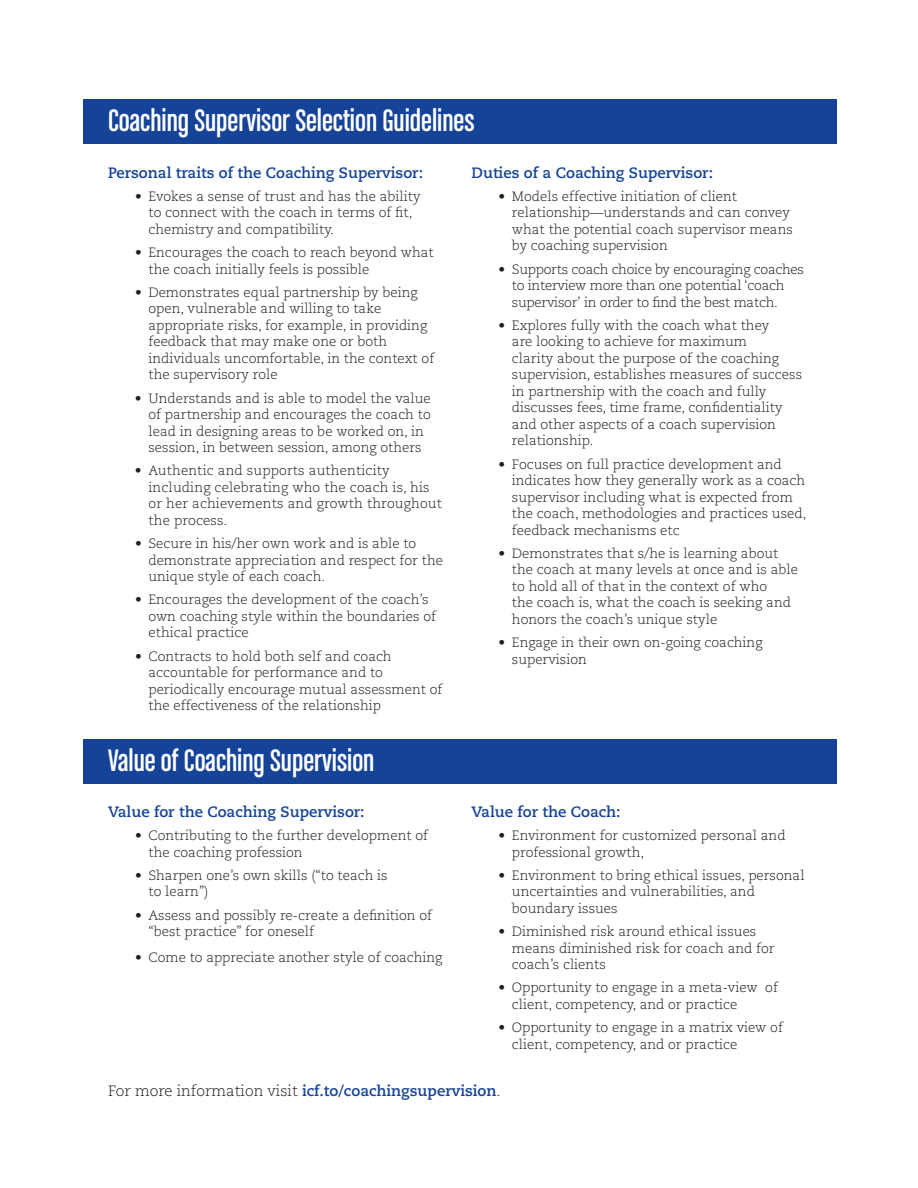
<style>
.page{position:relative;width:918px;height:1188px;background:#fff}
.page>*{position:absolute;margin:0;border:0;box-sizing:border-box;transform-origin:0 0}
.t1{font:33px "Chalet Comprime Cologne Sixty";color:#fff}
.t2{font:700 15px "Caecilia LT Std";color:#154398}
.t3{font:300 13.5px/16.5px "Caecilia LT Std";color:#231f20}
.t4{font:300 13.5px/16.5px "Caecilia LT Std";letter-spacing:-.02em;color:#231f20}
.s1{font-weight:300;color:#231f20}
</style>
<div class="page">
<div style="left:83px;top:99px;width:753px;height:45px;background:#154398"></div>
<div style="left:83px;top:739px;width:753px;height:45px;background:#154398"></div>
<h1 class="t1" style="left:108px;top:102px;width:368px">Coaching Supervisor Selection Guidelines</h1>
<p class="t2" style="left:108px;top:164px;width:317px">Personal traits of the Coaching Supervisor:</p>
<p class="t3" style="left:148px;top:188px;width:274px;text-indent:-14px">• Evokes a sense of trust and has the ability to connect with the coach in terms of fit, chemistry and compatibility.</p>
<p class="t3" style="left:148px;top:245px;width:287px;text-indent:-14px">• Encourages the coach to reach beyond what the coach initially feels is possible</p>
<p class="t3" style="left:148px;top:284px;width:287px;text-indent:-13px">• Demonstrates equal partnership by being open, vulnerable and willing to take appropriate risks, for example, in providing feedback that may make one or both individuals uncomfortable, in the context of the supervisory role</p>
<p class="t3" style="left:148px;top:390px;width:284px;text-indent:-14px">• Understands and is able to model the value of partnership and encourages the coach to lead in designing areas to be worked on, in session, in between session, among others</p>
<p class="t3" style="left:148px;top:463px;width:295px;text-indent:-14px">• Authentic and supports authenticity including celebrating who the coach is, his or her achievements and growth throughout the process.</p>
<p class="t3" style="left:148px;top:536px;width:296px;text-indent:-14px">• Secure in his/her own work and is able to demonstrate appreciation and respect for the unique style of each coach.</p>
<p class="t3" style="left:148px;top:592px;width:289px;text-indent:-14px">• Encourages the development of the coach’s own coaching style within the boundaries of ethical practice</p>
<p class="t3" style="left:148px;top:648px;width:296px;text-indent:-14px">• Contracts to hold both self and coach accountable for performance and to periodically encourage mutual assessment of the effectiveness of the relationship</p>
<p class="t2" style="left:471px;top:164px;width:243px">Duties of a Coaching Supervisor:</p>
<p class="t3" style="left:512px;top:188px;width:283px;text-indent:-14px">• Models effective initiation of client relationship—understands and can convey what the potential coach supervisor means by coaching supervision</p>
<p class="t4" style="left:512px;top:261px;width:294px;text-indent:-14px">• Supports coach choice by encouraging coaches to interview more than one potential ‘coach supervisor’ in order to find the best match.</p>
<p class="t3" style="left:512px;top:317px;width:292px;text-indent:-14px">• Explores fully with the coach what they<br>are looking to achieve for maximum<br>clarity about the purpose of the coaching supervision, establishes measures of success in partnership with the coach and fully discusses fees, time frame, confidentiality and other aspects of a coach supervision relationship.</p>
<p class="t3" style="left:512px;top:456px;width:296px;text-indent:-14px">• Focuses on full practice development and indicates how they generally work as a coach supervisor including what is expected from the coach, methodologies and practices used, feedback mechanisms etc</p>
<p class="t3" style="left:512px;top:545px;width:288px;text-indent:-14px">• Demonstrates that s/he is learning about the coach at many levels at once and is able to hold all of that in the context of who<br>the coach is, what the coach is seeking and honors the coach’s unique style</p>
<p class="t3" style="left:512px;top:635px;width:252px;text-indent:-14px">• Engage in their own on-going coaching supervision</p>
<h1 class="t1" style="left:108px;top:742px;width:268px">Value of Coaching Supervision</h1>
<p class="t2" style="left:108px;top:803px;width:258px">Value for the Coaching Supervisor:</p>
<p class="t3" style="left:148px;top:828px;width:281px;text-indent:-14px">• Contributing to the further development of the coaching profession</p>
<p class="t3" style="left:148px;top:867px;width:241px;text-indent:-14px">• Sharpen one’s own skills (“to teach is to learn”)</p>
<p class="t3" style="left:148px;top:907px;width:285px;text-indent:-14px">• Assess and possibly re-create a definition of “best practice” for oneself</p>
<p class="t3" style="left:135px;top:950px;width:309px">• Come to appreciate another style of coaching</p>
<p class="t2" style="left:471px;top:803px;width:151px">Value for the Coach:</p>
<p class="t3" style="left:512px;top:828px;width:275px;text-indent:-14px">• Environment for customized personal and professional growth,</p>
<p class="t3" style="left:512px;top:867px;width:294px;text-indent:-14px">• Environment to bring ethical issues, personal uncertainties and vulnerabilities, and boundary issues</p>
<p class="t3" style="left:512px;top:924px;width:264px;text-indent:-14px">• Diminished risk around ethical issues means diminished risk for coach and for coach’s clients</p>
<p class="t3" style="left:512px;top:980px;width:268px;text-indent:-14px">• Opportunity to engage in a meta-view of client, competency, and or practice</p>
<p class="t3" style="left:512px;top:1020px;width:273px;text-indent:-14px">• Opportunity to engage in a matrix view of client, competency, and or practice</p>
<p class="t2" style="left:108px;top:1082px;width:394px"><span class="s1">For more information visit</span> icf.to/coachingsupervision<span class="s1">.</span></p>
</div>
